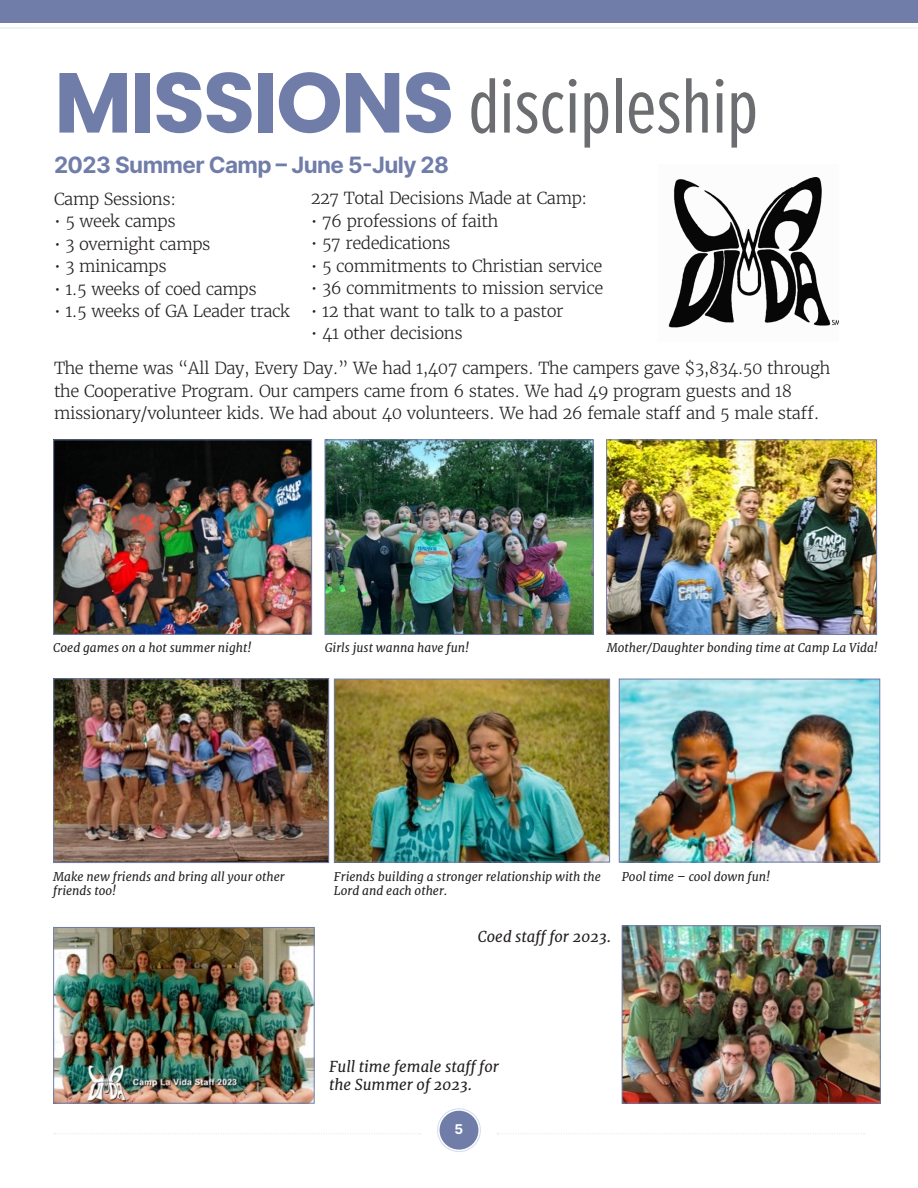
<style>
.page{position:relative;width:918px;height:1188px;background:#fff}
.page>*{position:absolute;margin:0;border:0;box-sizing:border-box;transform-origin:0 0}
.t1{font:81.45px "Proxima Nova Ex Cn";color:#6c6d70}
.t2{font:22.5px "Inter";letter-spacing:-.025em;color:#707da9}
.t3{font:300 16.5px/22.5px "Merriweather";letter-spacing:-.025em;color:#231f20}
.t4{font:italic 15px/18px "Merriweather";color:#231f20}
.t5{font:13.5px "Inter";color:#fff}
.t6{font:italic 12px/14.4px "Merriweather";color:#231f20}
.s1{font-family:"Poppins";font-weight:700;font-size:84.9px;color:#707da9}
</style>
<div class="page">
<div style="left:440px;top:1111px;width:38px;height:39px;background:#707da9;border-radius:50%"></div>
<div style="left:437px;top:1108px;width:44px;height:44px;border:1px solid #d6e1ed;border-radius:50%"></div>
<svg style="left:54px;top:1133px;width:367px;height:1px"></svg>
<svg style="left:497px;top:1133px;width:367px;height:1px"></svg>
<div style="left:0;top:0;width:918px;height:23px;background:#707da9"></div>
<hr style="left:0;top:27px;width:918px;height:2px;background:#edf2f7">
<img style="left:55px;top:442px;width:255px;height:191px">
<div style="left:53px;top:440px;width:259px;height:195px;border:1px solid #707da9"></div>
<img style="left:327px;top:442px;width:264px;height:191px">
<div style="left:325px;top:440px;width:268px;height:195px;border:1px solid #707da9"></div>
<img style="left:608px;top:442px;width:267px;height:191px">
<div style="left:606px;top:440px;width:271px;height:195px;border:1px solid #707da9"></div>
<img style="left:621px;top:681px;width:257px;height:179px">
<div style="left:619px;top:679px;width:261px;height:183px;border:1px solid #707da9"></div>
<img style="left:55px;top:680px;width:272px;height:181px">
<div style="left:53px;top:678px;width:276px;height:185px;border:1px solid #707da9"></div>
<img style="left:336px;top:681px;width:272px;height:179px">
<div style="left:334px;top:679px;width:276px;height:183px;border:1px solid #707da9"></div>
<img style="left:624px;top:927px;width:255px;height:175px">
<div style="left:622px;top:925px;width:259px;height:179px;border:1px solid #707da9"></div>
<img style="left:55px;top:929px;width:257px;height:173px">
<div style="left:53px;top:927px;width:261px;height:177px;border:1px solid #707da9"></div>
<img style="left:668px;top:177px;width:170px;height:151px">
<p class="t1" style="left:54px;top:46px;width:706px"><span class="s1">MISSIONS</span> discipleship</p>
<p class="t2" style="left:54px;top:149px;width:397px">2023 Summer Camp – June 5-July 28</p>
<p class="t3" style="left:54px;top:188px;width:124px">Camp Sessions:</p>
<p class="t3" style="left:54px;top:210px;width:123px">• 5 week camps</p>
<p class="t3" style="left:54px;top:233px;width:158px">• 3 overnight camps</p>
<p class="t3" style="left:54px;top:255px;width:114px">• 3 minicamps</p>
<p class="t3" style="left:54px;top:278px;width:204px">• 1.5 weeks of coed camps</p>
<p class="t3" style="left:54px;top:300px;width:238px">• 1.5 weeks of GA Leader track</p>
<p class="t3" style="left:54px;top:357px;width:778px">The theme was “All Day, Every Day.” We had 1,407 campers. The campers gave $3,834.50 through the Cooperative Program. Our campers came from 6 states. We had 49 program guests and 18 missionary/volunteer kids. We had about 40 volunteers. We had 26 female staff and 5 male staff.</p>
<p class="t3" style="left:311px;top:187px;width:278px">227 Total Decisions Made at Camp:</p>
<p class="t3" style="left:311px;top:210px;width:189px">• 76 professions of faith</p>
<p class="t3" style="left:311px;top:232px;width:141px">• 57 rededications</p>
<p class="t3" style="left:311px;top:255px;width:293px">• 5 commitments to Christian service</p>
<p class="t3" style="left:311px;top:277px;width:294px">• 36 commitments to mission service</p>
<p class="t3" style="left:311px;top:300px;width:254px">• 12 that want to talk to a pastor</p>
<p class="t3" style="left:311px;top:322px;width:154px">• 41 other decisions</p>
<p class="t6" style="left:53px;top:640px;width:200px">Coed games on a hot summer night!</p>
<p class="t6" style="left:325px;top:640px;width:146px">Girls just wanna have fun!</p>
<p class="t6" style="left:607px;top:640px;width:273px">Mother/Daughter bonding time at Camp La Vida!</p>
<p class="t6" style="left:53px;top:869px;width:233px">Make new friends and bring all your other</p>
<p class="t6" style="left:622px;top:869px;width:150px">Pool time – cool down fun!</p>
<p class="t6" style="left:53px;top:884px;width:64px">friends too!</p>
<p class="t6" style="left:334px;top:869px;width:269px">Friends building a stronger relationship with the<br>Lord and each other.</p>
<p class="t4" style="left:478px;top:928px;width:134px">Coed staff for 2023.</p>
<p class="t4" style="left:329px;top:1058px;width:171px">Full time female staff for the Summer of 2023.</p>
<p class="t5" style="left:455px;top:1119px;width:10px">5</p>
</div>
